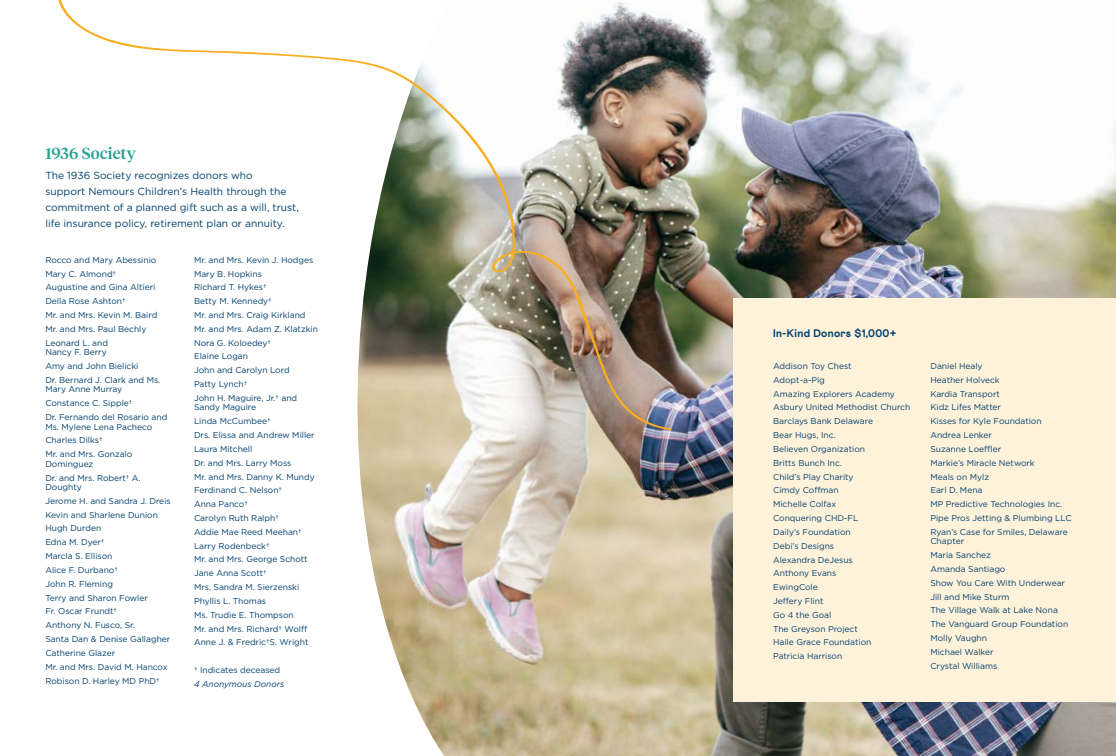
<style>
.page{position:relative;width:1116px;height:756px;background:#fff}
.page>*{position:absolute;margin:0;border:0;box-sizing:border-box;transform-origin:0 0}
.t1{font:500 16px "Tiempos Headline";letter-spacing:.01em;color:#27a393}
.t2{font:800 11px "Athletics";letter-spacing:.03em;color:#00416e}
.t3{font:10.2px/16px "Gotham";color:#00416e}
.t4{font:8.5px/13.8px "Gotham";letter-spacing:-.005em;color:#00416e}
.t5{font:italic 8.5px "Gotham";letter-spacing:-.005em;color:#00416e}
</style>
<div class="page">
<img style="left:358px;top:0;width:758px;height:756px">
<div style="left:734px;top:299px;width:382px;height:403px;background:#fff2db"></div>
<img style="left:58px;top:0;width:614px;height:430px">
<h1 class="t1" style="left:45px;top:142px;width:92px">1936 Society</h1>
<p class="t3" style="left:45px;top:167px;width:255px">The 1936 Society recognizes donors who<br>support Nemours Children’s Health through the commitment of a planned gift such as a will, trust, life insurance policy, retirement plan or annuity.</p>
<p class="t4" style="left:45px;top:253px;width:113px">Rocco and Mary Abessinio<br>Mary C. Almond†<br>Augustine and Gina Altieri<br>Della Rose Ashton†<br>Mr. and Mrs. Kevin M. Baird<br>Mr. and Mrs. Paul Bechly<br>Leonard L. and</p>
<p class="t4" style="left:45px;top:345px;width:117px">Nancy F. Berry<br>Amy and John Bielicki<br>Dr. Bernard J. Clark and Ms.</p>
<p class="t4" style="left:45px;top:382px;width:123px">Mary Anne Murray<br>Constance C. Sipple†<br>Dr. Fernando del Rosario and</p>
<p class="t4" style="left:45px;top:419px;width:108px">Ms. Mylene Lena Pacheco<br>Charles Dilks†<br>Mr. and Mrs. Gonzalo</p>
<p class="t4" style="left:45px;top:457px;width:97px">Dominguez<br>Dr. and Mrs. Robert† A.</p>
<p class="t4" style="left:45px;top:480px;width:127px">Doughty<br>Jerome H. and Sandra J. Dreis<br>Kevin and Sharlene Dunion<br>Hugh Durden<br>Edna M. Dyer†<br>Marcla S. Ellison<br>Alice F. Durbano†<br>John R. Fleming<br>Terry and Sharon Fowler<br>Fr. Oscar Frundt†<br>Anthony N. Fusco, Sr.<br>Santa Dan &amp; Denise Gallagher<br>Catherine Glazer<br>Mr. and Mrs. David M. Hancox<br>Robison D. Harley MD PhD†</p>
<p class="t4" style="left:194px;top:253px;width:125px">Mr. and Mrs. Kevin J. Hodges<br>Mary B. Hopkins<br>Richard T. Hykes†<br>Betty M. Kennedy†<br>Mr. and Mrs. Craig Kirkland<br>Mr. and Mrs. Adam Z. Klatzkin<br>Nora G. Koloedey†<br>Elaine Logan<br>John and Carolyn Lord<br>Patty Lynch†<br>John H. Maguire, Jr.† and</p>
<p class="t4" style="left:194px;top:400px;width:122px">Sandy Maguire<br>Linda McCumbee†<br>Drs. Elissa and Andrew Miller<br>Laura Mitchell<br>Dr. and Mrs. Larry Moss<br>Mr. and Mrs. Danny K. Mundy<br>Ferdinand C. Nelson†<br>Anna Panco†<br>Carolyn Ruth Ralph†<br>Addie Mae Reed Meehan†<br>Larry Rodenbeck†<br>Mr. and Mrs. George Schott<br>Jane Anna Scott†<br>Mrs. Sandra M. Sierzenski<br>Phyllis L. Thomas<br>Ms. Trudie E. Thompson<br>Mr. and Mrs. Richard† Wolff<br>Anne J. &amp; Fredric†S. Wright</p>
<p class="t4" style="left:194px;top:663px;width:88px">† Indicates deceased</p>
<p class="t5" style="left:194px;top:678px;width:92px">4 Anonymous Donors</p>
<p class="t2" style="left:773px;top:326px;width:125px">In-Kind Donors $1,000+</p>
<p class="t4" style="left:773px;top:359px;width:139px">Addison Toy Chest<br>Adopt-a-Pig<br>Amazing Explorers Academy<br>Asbury United Methodist Church<br>Barclays Bank Delaware<br>Bear Hugs, Inc.<br>Believen Organization<br>Britts Bunch Inc.<br>Child’s Play Charity<br>Cimdy Coffman<br>Michelle Colfax<br>Conquering CHD-FL<br>Daily’s Foundation<br>Debi’s Designs<br>Alexandra DeJesus<br>Anthony Evans<br>EwingCole<br>Jeffery Flint<br>Go 4 the Goal<br>The Greyson Project<br>Haile Grace Foundation<br>Patricia Harrison</p>
<p class="t4" style="left:930px;top:359px;width:143px">Daniel Healy<br>Heather Holveck<br>Kardia Transport<br>Kidz Lifes Matter<br>Kisses for Kyle Foundation<br>Andrea Lenker<br>Suzanne Loeffler<br>Markie’s Miracle Network<br>Meals on Mylz<br>Earl D. Mena<br>MP Predictive Technologies Inc.<br>Pipe Pros Jetting &amp; Plumbing LLC<br>Ryan’s Case for Smiles, Delaware</p>
<p class="t4" style="left:930px;top:534px;width:139px">Chapter<br>Maria Sanchez<br>Amanda Santiago<br>Show You Care With Underwear<br>Jill and Mike Sturm<br>The Village Walk at Lake Nona<br>The Vanguard Group Foundation<br>Molly Vaughn<br>Michael Walker<br>Crystal Williams</p>
</div>
